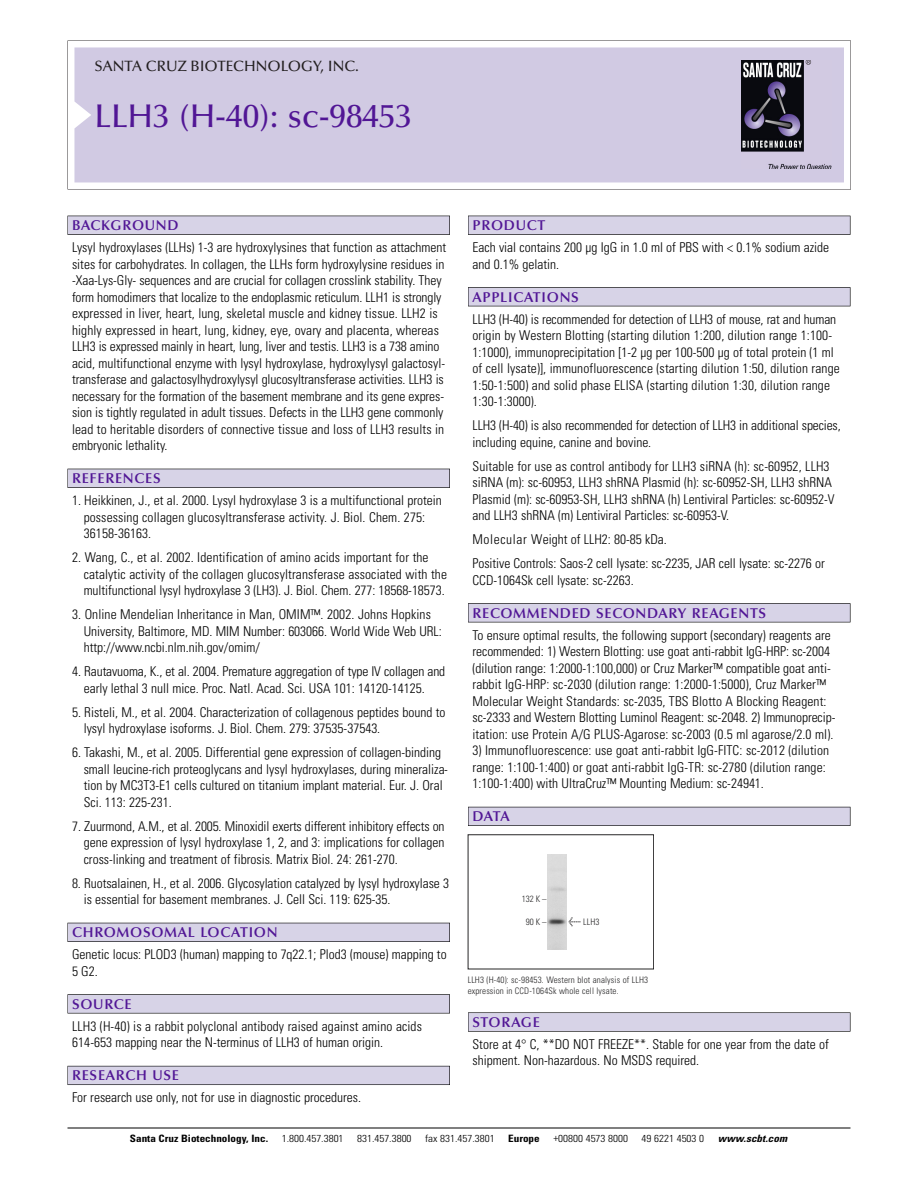
<style>
.page{position:relative;width:918px;height:1188px;background:#fff}
.page>*{position:absolute;margin:0;border:0;box-sizing:border-box;transform-origin:0 0}
.t1{font:500 33px "Optima";color:#511695}
.t2{font:500 15px "Optima";color:#231f20}
.t3{font:600 14.25px "Optima";letter-spacing:.05em;color:#511695}
.t4{font:300 condensed 13.5px/16.5px "Univers";color:#000}
.t5{font:300 condensed 10.2px "Univers";color:#000;scale:1.1 1}
.t6{font:700 condensed 10.2px "Univers";color:#000;scale:1.1 1}
.t7{font:italic 700 condensed 10.2px "Univers";letter-spacing:.005em;color:#000;scale:1.1 1}
.t8{font:9px/10.5px "Univers Condensed Light+DQMNIR";letter-spacing:.015em;color:#272627}
.s1{font-family:"Meta Plus Book Roman+SSPLCB";font-size:10.5px}
</style>
<div class="page">
<svg style="left:68px;top:40px;width:783px;height:149px"></svg>
<div style="left:74px;top:47px;width:770px;height:135px;background:#d1cae3"></div>
<img style="left:741px;top:60px;width:90px;height:108px">
<div style="left:68px;top:216px;width:382px;height:19px;background:#525155"></div>
<div style="left:68px;top:216px;width:381px;height:18px;background:#d7d3e7"></div>
<div style="left:68px;top:469px;width:382px;height:19px;background:#515055"></div>
<div style="left:68px;top:469px;width:381px;height:18px;background:#d7d3e7"></div>
<div style="left:68px;top:923px;width:382px;height:19px;background:#525158"></div>
<div style="left:68px;top:923px;width:381px;height:18px;background:#d7d3e7"></div>
<div style="left:68px;top:994px;width:382px;height:19px;background:#575759"></div>
<div style="left:68px;top:995px;width:381px;height:18px;background:#d7d3e7"></div>
<div style="left:68px;top:1066px;width:382px;height:19px;background:#5b5a62"></div>
<div style="left:68px;top:1066px;width:381px;height:18px;background:#d7d3e7"></div>
<div style="left:468px;top:216px;width:382px;height:19px;background:#525155"></div>
<div style="left:468px;top:216px;width:382px;height:18px;background:#d7d3e7"></div>
<div style="left:468px;top:287px;width:382px;height:19px;background:#525155"></div>
<div style="left:468px;top:288px;width:382px;height:18px;background:#d7d3e7"></div>
<div style="left:468px;top:603px;width:382px;height:19px;background:#545357"></div>
<div style="left:468px;top:604px;width:382px;height:18px;background:#d7d3e7"></div>
<div style="left:468px;top:807px;width:382px;height:19px;background:#54535a"></div>
<div style="left:468px;top:807px;width:382px;height:18px;background:#d7d3e7"></div>
<div style="left:468px;top:1012px;width:382px;height:20px;background:#666"></div>
<div style="left:468px;top:1013px;width:382px;height:18px;background:#d7d3e7"></div>
<hr style="left:68px;top:1128px;width:782px;height:1px;background:#000">
<div style="left:468px;top:834px;width:186px;height:135px;border:1px solid #272627"></div>
<img style="left:548px;top:854px;width:18px;height:95px">
<p class="t2" style="left:94px;top:61px;width:266px">SANTA CRUZ BIOTECHNOLOGY, INC.</p>
<h1 class="t1" style="left:94px;top:103px;width:319px">LLH3 (H-40): sc-98453</h1>
<p class="t3" style="left:72px;top:219px;width:108px">BACKGROUND</p>
<p class="t4" style="left:72px;top:240px;width:376px">Lysyl hydroxylases (LLHs) 1-3 are hydroxylysines that function as attachment sites for carbohydrates. In collagen, the LLHs form hydroxylysine residues in -Xaa-Lys-Gly- sequences and are crucial for collagen crosslink stability. They form homodimers that localize to the endoplasmic reticulum. LLH1 is strongly expressed in liver, heart, lung, skeletal muscle and kidney tissue. LLH2 is highly expressed in heart, lung, kidney, eye, ovary and placenta, whereas LLH3 is expressed mainly in heart, lung, liver and testis. LLH3 is a 738 amino acid, multifunctional enzyme with lysyl hydroxylase, hydroxylysyl galactosyl&shy;transferase and galactosylhydroxylysyl glucosyltransferase activities. LLH3 is necessary for the formation of the basement membrane and its gene expres&shy;sion is tightly regulated in adult tissues. Defects in the LLH3 gene commonly lead to heritable disorders of connective tissue and loss of LLH3 results in embryonic lethality.</p>
<p class="t3" style="left:72px;top:473px;width:90px">REFERENCES</p>
<p class="t4" style="left:84px;top:493px;width:360px;text-indent:-12px">1. Heikkinen, J., et al. 2000. Lysyl hydroxylase 3 is a multifunctional protein possessing collagen glucosyltransferase activity. J. Biol. Chem. 275:<br>36158-36163.</p>
<p class="t4" style="left:84px;top:550px;width:365px;text-indent:-12px">2. Wang, C., et al. 2002. Identification of amino acids important for the catalytic activity of the collagen glucosyltransferase associated with the multifunctional lysyl hydroxylase 3 (LH3). J. Biol. Chem. 277: 18568-18573.</p>
<p class="t4" style="left:84px;top:607px;width:360px;text-indent:-12px">3. Online Mendelian Inheritance in Man, OMIM™. 2002. Johns Hopkins<br>University, Baltimore, MD. MIM Number: 603066. World Wide Web URL: http://www.ncbi.nlm.nih.gov/omim/</p>
<p class="t4" style="left:84px;top:664px;width:363px;text-indent:-12px">4. Rautavuoma, K., et al. 2004. Premature aggregation of type IV collagen and early lethal 3 null mice. Proc. Natl. Acad. Sci. USA 101: 14120-14125.</p>
<p class="t4" style="left:84px;top:705px;width:363px;text-indent:-12px">5. Risteli, M., et al. 2004. Characterization of collagenous peptides bound to lysyl hydroxylase isoforms. J. Biol. Chem. 279: 37535-37543.</p>
<p class="t4" style="left:84px;top:745px;width:366px;text-indent:-12px">6. Takashi, M., et al. 2005. Differential gene expression of collagen-binding small leucine-rich proteoglycans and lysyl hydroxylases, during mineraliza&shy;tion by MC3T3-E1 cells cultured on titanium implant material. Eur. J. Oral Sci. 113: 225-231.</p>
<p class="t4" style="left:84px;top:819px;width:362px;text-align:justify;text-indent:-12px">7. Zuurmond, A.M., et al. 2005. Minoxidil exerts different inhibitory effects on gene expression of lysyl hydroxylase 1, 2, and 3: implications for collagen cross-linking and treatment of fibrosis. Matrix Biol. 24: 261-270.</p>
<p class="t4" style="left:84px;top:876px;width:367px;text-indent:-12px">8. Ruotsalainen, H., et al. 2006. Glycosylation catalyzed by lysyl hydroxylase 3 is essential for basement membranes. J. Cell Sci. 119: 625-35.</p>
<p class="t3" style="left:72px;top:927px;width:207px">CHROMOSOMAL LOCATION</p>
<p class="t4" style="left:72px;top:947px;width:376px">Genetic locus: PLOD3 (human) mapping to 7q22.1; Plod3 (mouse) mapping to<br>5 G2.</p>
<p class="t3" style="left:72px;top:998px;width:61px">SOURCE</p>
<p class="t4" style="left:72px;top:1019px;width:351px">LLH3 (H-40) is a rabbit polyclonal antibody raised against amino acids<br>614-653 mapping near the N-terminus of LLH3 of human origin.</p>
<p class="t3" style="left:72px;top:1070px;width:109px">RESEARCH USE</p>
<p class="t4" style="left:72px;top:1090px;width:290px">For research use only, not for use in diagnostic procedures.</p>
<p class="t3" style="left:473px;top:219px;width:74px">PRODUCT</p>
<p class="t4" style="left:473px;top:240px;width:358px">Each vial contains 200 µg IgG in 1.0 ml of PBS with &lt; 0.1% sodium azide and 0.1% gelatin.</p>
<p class="t3" style="left:473px;top:291px;width:108px">APPLICATIONS</p>
<p class="t4" style="left:473px;top:312px;width:369px">LLH3 (H-40) is recommended for detection of LLH3 of mouse, rat and human origin by Western Blotting (starting dilution 1:200, dilution range 1:100- 1:1000), immunoprecipitation [1-2 µg per 100-500 µg of total protein (1 ml of cell lysate)], immunofluorescence (starting dilution 1:50, dilution range 1:50-1:500) and solid phase ELISA (starting dilution 1:30, dilution range 1:30-1:3000).</p>
<p class="t4" style="left:473px;top:418px;width:370px">LLH3 (H-40) is also recommended for detection of LLH3 in additional species, including equine, canine and bovine.</p>
<p class="t4" style="left:473px;top:459px;width:364px">Suitable for use as control antibody for LLH3 siRNA (h): sc-60952, LLH3 siRNA (m): sc-60953, LLH3 shRNA Plasmid (h): sc-60952-SH, LLH3 shRNA Plasmid (m): sc-60953-SH, LLH3 shRNA (h) Lentiviral Particles: sc-60952-V and LLH3 shRNA (m) Lentiviral Particles: sc-60953-V.</p>
<p class="t4" style="left:473px;top:529px;width:354px;line-height:24px">Molecular Weight of LLH2: 80-85 kDa.<br>Positive Controls: Saos-2 cell lysate: sc-2235, JAR cell lysate: sc-2276 or</p>
<p class="t4" style="left:473px;top:573px;width:163px">CCD-1064Sk cell lysate: sc-2263.</p>
<p class="t3" style="left:473px;top:607px;width:295px">RECOMMENDED SECONDARY REAGENTS</p>
<p class="t4" style="left:473px;top:628px;width:364px">To ensure optimal results, the following support (secondary) reagents are recommended: 1) Western Blotting: use goat anti-rabbit IgG-HRP: sc-2004 (dilution range: 1:2000-1:100,000) or Cruz Marker™ compatible goat anti&shy;rabbit IgG-HRP: sc-2030 (dilution range: 1:2000-1:5000), Cruz Marker™ Molecular Weight Standards: sc-2035, TBS Blotto A Blocking Reagent: sc-2333 and Western Blotting Luminol Reagent: sc-2048. 2) Immunoprecip&shy;itation: use Protein A/G PLUS-Agarose: sc-2003 (0.5 ml agarose/2.0 ml).</p>
<p class="t4" style="left:473px;top:743px;width:358px">3) Immunofluorescence: use goat anti-rabbit IgG-FITC: sc-2012 (dilution range: 1:100-1:400) or goat anti-rabbit IgG-TR: sc-2780 (dilution range:<br>1:100-1:400) with UltraCruz™ Mounting Medium: sc-24941.</p>
<p class="t3" style="left:473px;top:811px;width:39px">DATA</p>
<p class="t8" style="left:522px;top:894px;width:26px">132 K –</p>
<p class="t8" style="left:526px;top:917px;width:22px">90K–</p>
<p class="t8" style="left:568px;top:917px;width:33px"><span class="s1">&lt;</span> LLH3</p>
<p class="t8" style="left:468px;top:975px;width:182px">LLH3 (H-40): sc-98453. Western blot analysis of LLH3 expression in CCD-1064Sk whole cell lysate.</p>
<p class="t3" style="left:473px;top:1016px;width:69px">STORAGE</p>
<p class="t4" style="left:473px;top:1037px;width:358px">Store at 4° C, **DO NOT FREEZE**. Stable for one year from the date of shipment. Non-hazardous. No MSDS required.</p>
<p class="t6" style="left:130px;top:1135px;width:127px">Santa Cruz Biotechnology, Inc.</p>
<p class="t5" style="left:282px;top:1135px;width:58px">1.800.457.3801</p>
<p class="t5" style="left:357px;top:1135px;width:51px">831.457.3800</p>
<p class="t5" style="left:425px;top:1135px;width:65px">fax 831.457.3801</p>
<p class="t6" style="left:508px;top:1135px;width:30px">Europe</p>
<p class="t5" style="left:553px;top:1135px;width:69px">+00800 4573 8000</p>
<p class="t5" style="left:642px;top:1135px;width:58px">49 6221 4503 0</p>
<p class="t7" style="left:718px;top:1135px;width:64px">www.scbt.com</p>
</div>
